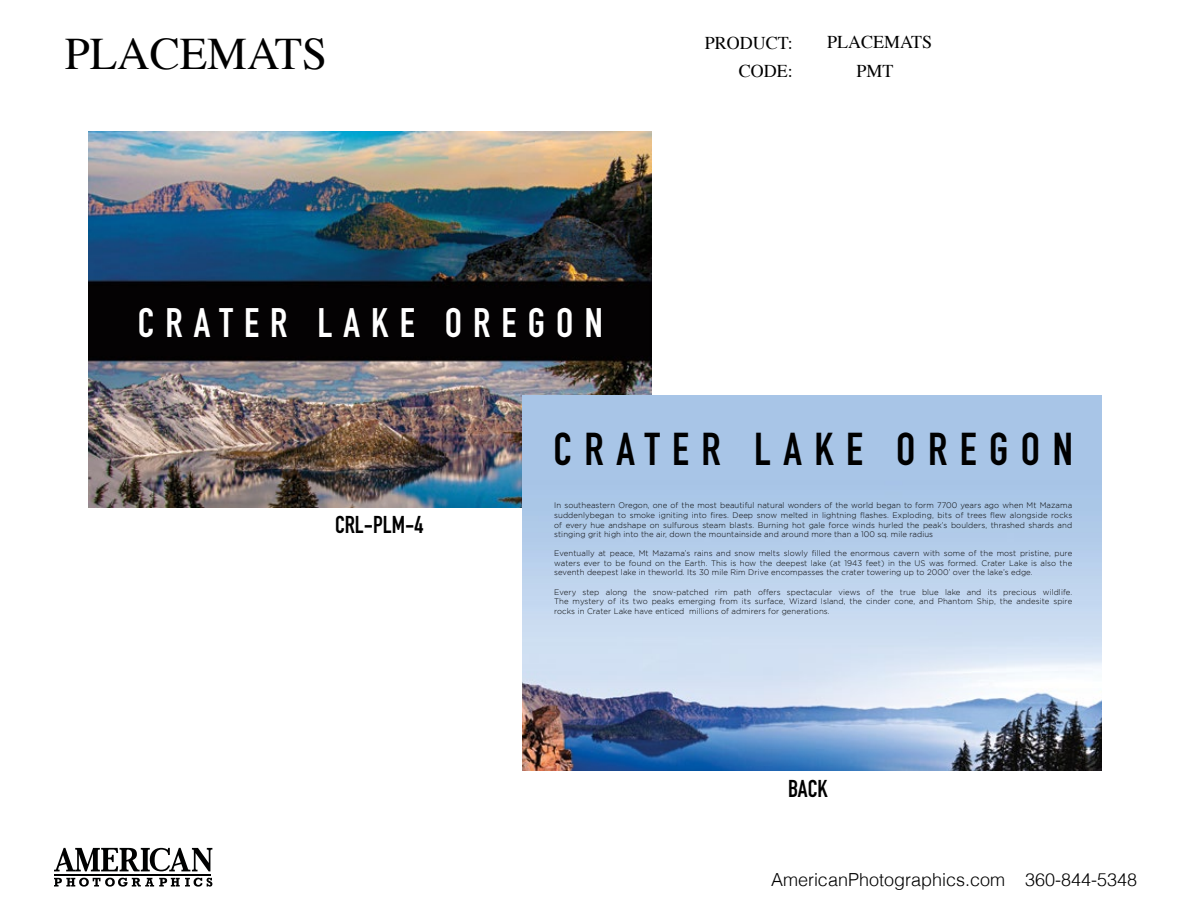
<style>
.page{position:relative;width:1188px;height:918px;background:#fff}
.page>*{position:absolute;margin:0;border:0;box-sizing:border-box;transform-origin:0 0}
.t1{font:700 45.3px "DIN Condensed";letter-spacing:.275em;color:#000}
.t2{font:45px "Times";color:#000}
.t3{font:700 40.65px "DIN Condensed";letter-spacing:.275em;color:#fff}
.t4{font:700 24px "DIN Condensed";color:#000}
.t5{font:300 18px "Helvetica";color:#000}
.t6{font:18px "Times";color:#000}
.t7{font:300 8.1px/9.6px "Gotham";letter-spacing:.01em;color:#000;text-align:justify}
</style>
<div class="page">
<svg style="left:54px;top:848px;width:158px;height:23px"></svg>
<svg style="left:54px;top:878px;width:158px;height:9px"></svg>
<hr style="left:55px;top:875px;width:156px;height:1px;background:#000101">
<img style="left:89px;top:132px;width:563px;height:375px">
<img style="left:522px;top:395px;width:579px;height:376px">
<h2 class="t2" style="left:65px;top:11px;width:264px">PLACEMATS</h2>
<h3 class="t3" style="left:138px;top:295px;width:467px">CRATER LAKE OREGON</h3>
<h3 class="t6" style="left:705px;top:26px;width:90px">PRODUCT:</h3>
<h3 class="t6" style="left:827px;top:25px;width:107px">PLACEMATS</h3>
<h3 class="t6" style="left:739px;top:54px;width:55px">CODE:</h3>
<h3 class="t6" style="left:856px;top:54px;width:39px">PMT</h3>
<h3 class="t4" style="left:335px;top:508px;width:90px">CRL-PLM-4</h3>
<h1 class="t1" style="left:554px;top:419px;width:521px">CRATER LAKE OREGON</h1>
<p class="t7" style="left:554px;top:501px;width:520px">In southeastern Oregon, one of the most beautiful natural wonders of the world began to form 7700 years ago when Mt Mazama suddenlybegan to smoke igniting into fires. Deep snow melted in lightning flashes. Exploding, bits of trees flew alongside rocks of every hue andshape on sulfurous steam blasts. Burning hot gale force winds hurled the peak’s boulders, thrashed shards and stinging grit high into the air, down the mountainside and around more than a 100 sq. mile radius</p>
<p class="t7" style="left:554px;top:549px;width:520px">Eventually at peace, Mt Mazama’s rains and snow melts slowly filled the enormous cavern with some of the most pristine, pure waters ever to be found on the Earth. This is how the deepest lake (at 1943 feet) in the US was formed. Crater Lake is also the seventh deepest lake in theworld. Its 30 mile Rim Drive encompasses the crater towering up to 2000’ over the lake’s edge.</p>
<p class="t7" style="left:554px;top:587px;width:519px">Every step along the snow-patched rim path offers spectacular views of the true blue lake and its precious wildlife.<br>The mystery of its two peaks emerging from its surface, Wizard Island, the cinder cone, and Phantom Ship, the andesite spire rocks in Crater Lake have enticed millions of admirers for generations.</p>
<h3 class="t4" style="left:788px;top:773px;width:41px">BACK</h3>
<h3 class="t5" style="left:771px;top:864px;width:368px">AmericanPhotographics.com 360-844-5348</h3>
</div>
